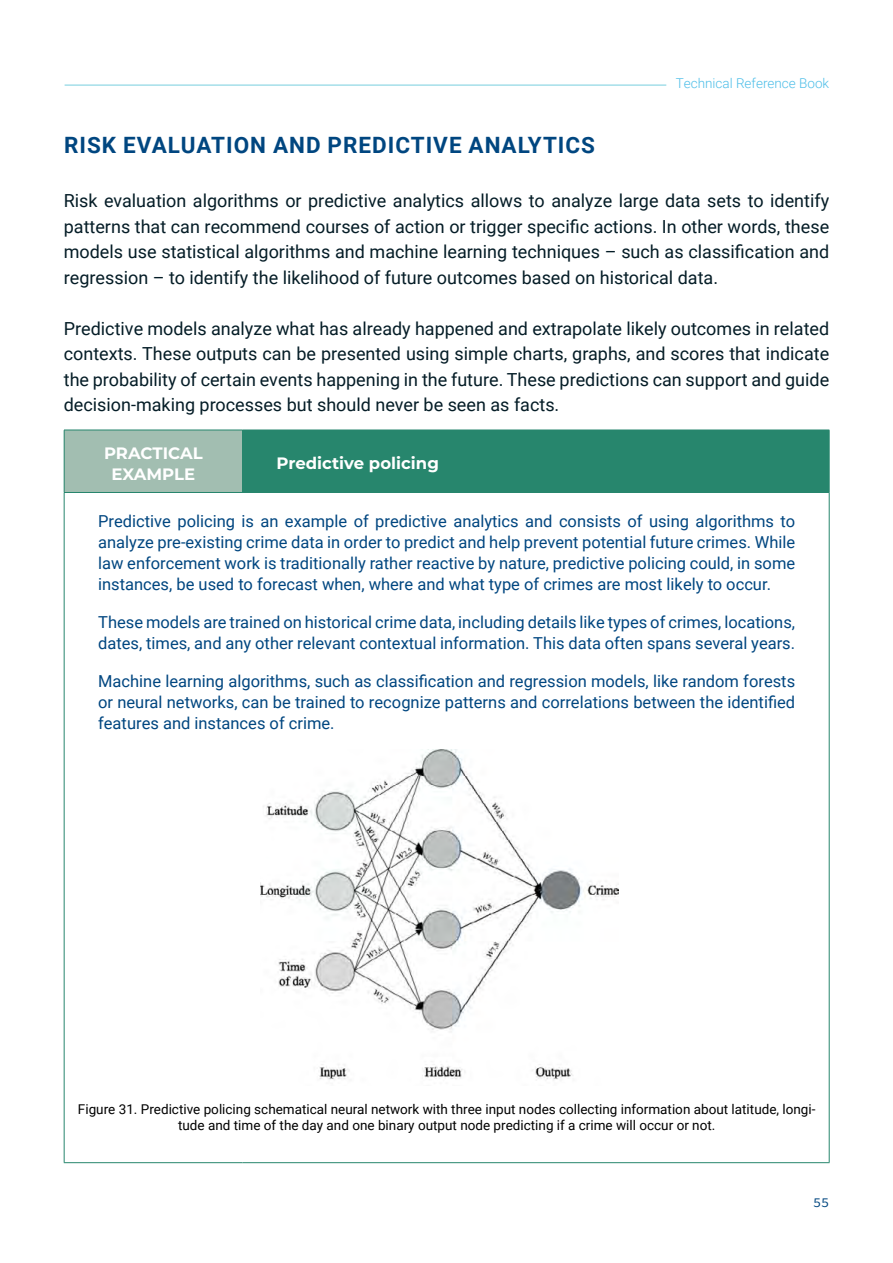
<style>
.page{position:relative;width:893px;height:1263px;background:#fff}
.page>*{position:absolute;margin:0;border:0;box-sizing:border-box;transform-origin:0 0}
.t1{font:700 22.5px "Roboto";letter-spacing:.045em;color:#004680}
.t2{font:18px/25.5px "Roboto";color:#041c26;text-align:justify}
.t3{font:16.5px/21px "Roboto";color:#004680;text-align:justify}
.t4{font:700 16.5px/21px "Montserrat";color:#fff;text-align:center}
.t5{font:13.5px/16.2px "Roboto";color:#000;text-align:center}
.t6{font:300 13.5px "Roboto";color:#4dbee8}
.t7{font:13.5px "Source Code Pro";color:#004680}
</style>
<div class="page">
<hr style="left:65px;top:85px;width:601px;height:1px;background:#76cede">
<div style="left:64px;top:430px;width:179px;height:62px;background:#a2beb1"></div>
<div style="left:243px;top:430px;width:586px;height:62px;background:#27866d"></div>
<hr style="left:64px;top:493px;width:1px;height:669px;background:#27866d">
<hr style="left:829px;top:493px;width:1px;height:669px;background:#27866d">
<hr style="left:64px;top:1162px;width:179px;height:1px;background:#27866d">
<hr style="left:243px;top:1162px;width:587px;height:1px;background:#27866d">
<hr style="left:64px;top:430px;width:1px;height:62px;background:#27866d">
<hr style="left:64px;top:430px;width:179px;height:1px;background:#27866d">
<hr style="left:829px;top:430px;width:1px;height:62px;background:#27866d">
<hr style="left:64px;top:492px;width:179px;height:1px;background:#27866d">
<hr style="left:243px;top:492px;width:586px;height:1px;background:#27866d">
<img style="left:261px;top:750px;width:358px;height:331px">
<p class="t6" style="left:676px;top:74px;width:155px">Technical Reference Book</p>
<h1 class="t1" style="left:64px;top:130px;width:532px">RISK EVALUATION AND PREDICTIVE ANALYTICS</h1>
<p class="t2" style="left:64px;top:187px;width:767px">Risk evaluation algorithms or predictive analytics allows to analyze large data sets to identify patterns that can recommend courses of action or trigger specific actions. In other words, these models use statistical algorithms and machine learning techniques – such as classification and regression – to identify the likelihood of future outcomes based on historical data.</p>
<p class="t2" style="left:64px;top:315px;width:767px">Predictive models analyze what has already happened and extrapolate likely outcomes in related contexts. These outputs can be presented using simple charts, graphs, and scores that indicate the probability of certain events happening in the future. These predictions can support and guide decision-making processes but should never be seen as facts.</p>
<p class="t4" style="left:104px;top:441px;width:100px">PRACTICAL<br>EXAMPLE</p>
<p class="t4" style="left:277px;top:452px;width:164px">Predictive policing</p>
<p class="t3" style="left:98px;top:510px;width:698px">Predictive policing is an example of predictive analytics and consists of using algorithms to analyze pre-existing crime data in order to predict and help prevent potential future crimes. While law enforcement work is traditionally rather reactive by nature, predictive policing could, in some instances, be used to forecast when, where and what type of crimes are most likely to occur.</p>
<p class="t3" style="left:98px;top:611px;width:698px">These models are trained on historical crime data, including details like types of crimes, locations, dates, times, and any other relevant contextual information. This data often spans several years.</p>
<p class="t3" style="left:98px;top:670px;width:698px">Machine learning algorithms, such as classification and regression models, like random forests or neural networks, can be trained to recognize patterns and correlations between the identified features and instances of crime.</p>
<p class="t5" style="left:78px;top:1100px;width:739px">Figure 31. Predictive policing schematical neural network with three input nodes collecting information about latitude, longi&shy;tude and time of the day and one binary output node predicting if a crime will occur or not.</p>
<p class="t7" style="left:813px;top:1192px;width:18px">55</p>
</div>
